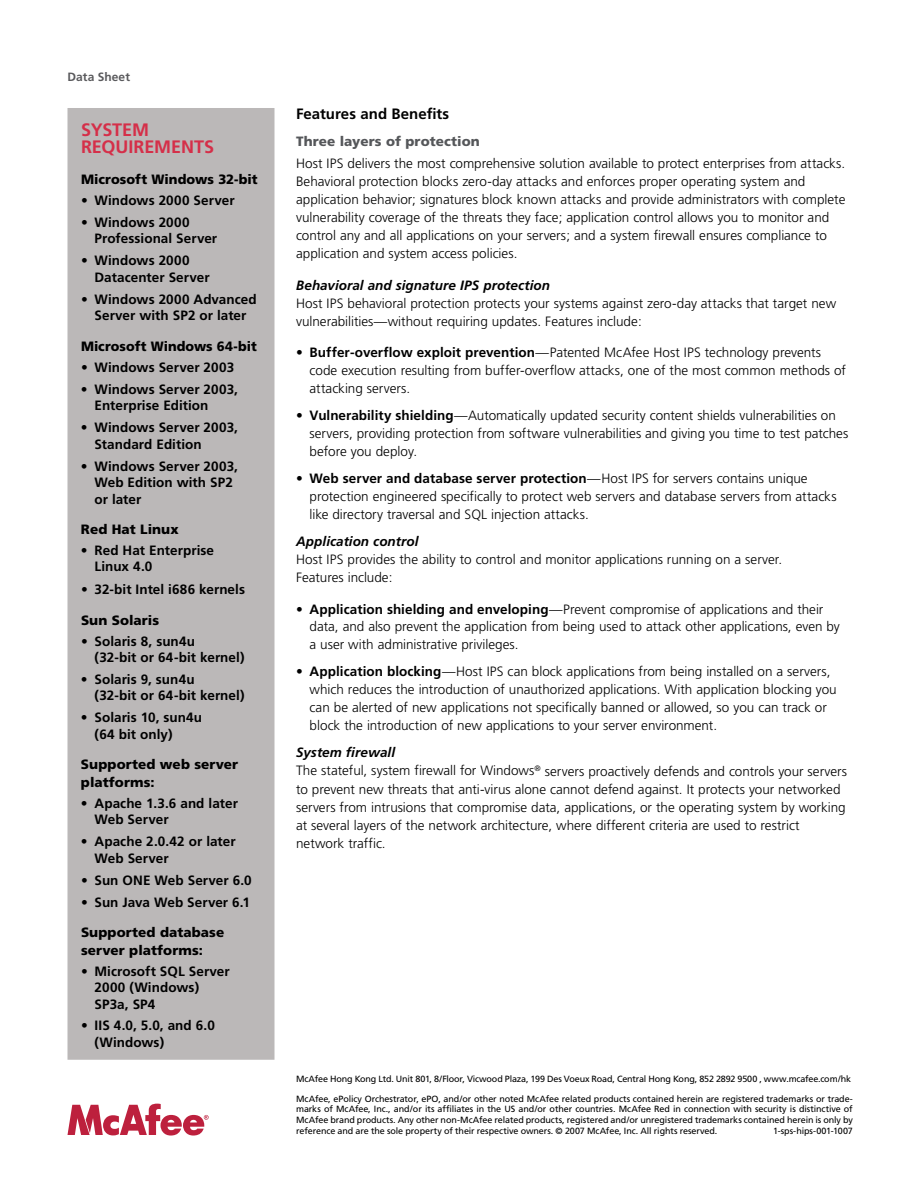
<style>
.page{position:relative;width:918px;height:1188px;background:#fff}
.page>*{position:absolute;margin:0;border:0;box-sizing:border-box;transform-origin:0 0}
.t1{font:700 18px/17.2px "Frutiger";letter-spacing:-.005em;color:#d52f49}
.t2{font:700 15px "Frutiger";color:#000}
.t3{font:300 13.5px/18px "Frutiger";color:#000}
.t4{font:700 13.5px/16.5px "Frutiger";letter-spacing:.005em;color:#000}
.t5{font:900 13.5px/18px "Frutiger LT Std";letter-spacing:.005em;color:#000}
.t6{font:italic 700 13.5px "Frutiger LT Std";letter-spacing:.005em;color:#000}
.t7{font:900 13.5px "Frutiger LT Std";letter-spacing:.005em;color:#55575a}
.t8{font:900 13.5px "Frutiger LT Std";letter-spacing:.005em;color:#000;scale:.96 1}
.t9{font:700 12px "Frutiger";color:#5a5a5d}
.t10{font:9px/10.8px "Frutiger";letter-spacing:-.01em;color:#000}
.s1{font-weight:700}
</style>
<div class="page">
<svg style="left:68px;top:1104px;width:141px;height:32px"></svg>
<div style="left:68px;top:108px;width:206px;height:952px;background:#bbb8b8"></div>
<p class="t9" style="left:68px;top:70px;width:64px">Data Sheet</p>
<h1 class="t1" style="left:81px;top:121px;width:135px">SYSTEM<br>REQUIREMENTS</h1>
<p class="t5" style="left:81px;top:170px;width:178px">Microsoft Windows 32-bit</p>
<p class="t4" style="left:81px;top:192px;width:155px">• Windows 2000 Server</p>
<p class="t4" style="left:94px;top:214px;width:124px;text-indent:-14px">• Windows 2000<br>Professional Server</p>
<p class="t4" style="left:94px;top:252px;width:117px;text-indent:-14px">• Windows 2000<br>Datacenter Server</p>
<p class="t4" style="left:81px;top:291px;width:177px;text-align:center">• Windows 2000 Advanced<br>Server with SP2 or later</p>
<p class="t8" style="left:81px;top:338px;width:185px">Microsoft Windows 64-bit</p>
<p class="t4" style="left:81px;top:359px;width:155px">• Windows Server 2003</p>
<p class="t4" style="left:94px;top:381px;width:145px;text-indent:-13px">• Windows Server 2003,<br>Enterprise Edition</p>
<p class="t4" style="left:94px;top:419px;width:145px;text-indent:-13px">• Windows Server 2003,<br>Standard Edition</p>
<p class="t4" style="left:94px;top:458px;width:145px;text-indent:-13px">• Windows Server 2003,<br>Web Edition with SP2 or later</p>
<p class="t5" style="left:81px;top:520px;width:99px">Red Hat Linux</p>
<p class="t4" style="left:94px;top:542px;width:121px;text-indent:-14px">• Red Hat Enterprise<br>Linux 4.0</p>
<p class="t4" style="left:81px;top:581px;width:166px">• 32-bit Intel i686 kernels</p>
<p class="t5" style="left:81px;top:611px;width:80px">Sun Solaris</p>
<p class="t4" style="left:95px;top:633px;width:152px;text-indent:-14px">• Solaris 8, sun4u<br>(32-bit or 64-bit kernel)</p>
<p class="t4" style="left:94px;top:671px;width:152px;text-indent:-14px">• Solaris 9, sun4u<br>(32-bit or 64-bit kernel)</p>
<p class="t4" style="left:94px;top:709px;width:109px;text-indent:-14px">• Solaris 10, sun4u (64 bit only)</p>
<p class="t5" style="left:81px;top:755px;width:159px">Supported web server platforms:</p>
<p class="t4" style="left:94px;top:795px;width:145px;text-indent:-14px">• Apache 1.3.6 and later<br>Web Server</p>
<p class="t4" style="left:95px;top:833px;width:143px;text-indent:-14px">• Apache 2.0.42 or later<br>Web Server</p>
<p class="t4" style="left:81px;top:872px;width:172px">• Sun ONE Web Server 6.0</p>
<p class="t4" style="left:81px;top:894px;width:171px">• Sun Java Web Server 6.1</p>
<p class="t5" style="left:81px;top:923px;width:145px">Supported database server platforms:</p>
<p class="t4" style="left:95px;top:963px;width:137px;text-indent:-14px">• Microsoft SQL Server<br>2000 (Windows)<br>SP3a, SP4</p>
<p class="t4" style="left:95px;top:1018px;width:122px;text-indent:-14px">• IIS 4.0, 5.0, and 6.0 (Windows)</p>
<p class="t2" style="left:296px;top:105px;width:155px">Features and Benefits</p>
<p class="t7" style="left:296px;top:133px;width:185px">Three layers of protection</p>
<p class="t3" style="left:296px;top:155px;width:551px">Host IPS delivers the most comprehensive solution available to protect enterprises from attacks.<br>Behavioral protection blocks zero-day attacks and enforces proper operating system and application behavior; signatures block known attacks and provide administrators with complete vulnerability coverage of the threats they face; application control allows you to monitor and control any and all applications on your servers; and a system firewall ensures compliance to application and system access policies.</p>
<p class="t6" style="left:296px;top:277px;width:255px">Behavioral and signature IPS protection</p>
<p class="t3" style="left:296px;top:294px;width:542px">Host IPS behavioral protection protects your systems against zero-day attacks that target new vulnerabilities—without requiring updates. Features include:</p>
<p class="t3" style="left:310px;top:344px;width:538px;text-indent:-14px">• <span class="s1">Buffer-overflow exploit prevention</span>—Patented McAfee Host IPS technology prevents code execution resulting from buffer-overflow attacks, one of the most common methods of attacking servers.</p>
<p class="t3" style="left:310px;top:407px;width:540px;text-indent:-13px">• <span class="s1">Vulnerability shielding</span>—Automatically updated security content shields vulnerabilities on servers, providing protection from software vulnerabilities and giving you time to test patches before you deploy.</p>
<p class="t3" style="left:310px;top:470px;width:528px;text-indent:-14px">• <span class="s1">Web server and database server protection</span>—Host IPS for servers contains unique protection engineered specifically to protect web servers and database servers from attacks like directory traversal and SQL injection attacks.</p>
<p class="t6" style="left:296px;top:533px;width:124px">Application control</p>
<p class="t3" style="left:296px;top:551px;width:488px">Host IPS provides the ability to control and monitor applications running on a server.<br>Features include:</p>
<p class="t3" style="left:310px;top:600px;width:532px;text-indent:-14px">• <span class="s1">Application shielding and enveloping</span>—Prevent compromise of applications and their data, and also prevent the application from being used to attack other applications, even by a user with administrative privileges.</p>
<p class="t3" style="left:310px;top:663px;width:529px;text-indent:-14px">• <span class="s1">Application blocking</span>—Host IPS can block applications from being installed on a servers, which reduces the introduction of unauthorized applications. With application blocking you can be alerted of new applications not specifically banned or allowed, so you can track or block the introduction of new applications to your server environment.</p>
<p class="t6" style="left:296px;top:745px;width:101px">System firewall</p>
<p class="t3" style="left:296px;top:762px;width:553px">The stateful, system firewall for Windows<sup>®</sup> servers proactively defends and controls your servers to prevent new threats that anti-virus alone cannot defend against. It protects your networked servers from intrusions that compromise data, applications, or the operating system by working at several layers of the network architecture, where different criteria are used to restrict network traffic.</p>
<p class="t10" style="left:296px;top:1069px;width:558px;line-height:19.8px">McAfee Hong Kong Ltd. Unit 801, 8/Floor, Vicwood Plaza, 199 Des Voeux Road, Central Hong Kong, 852 2892 9500 , www.mcafee.com/hk<br>McAfee, ePolicy Orchestrator, ePO, and/or other noted McAfee related products contained herein are registered trademarks or trade-</p>
<p class="t10" style="left:296px;top:1104px;width:558px;text-align:justify">marks of McAfee, Inc., and/or its affiliates in the US and/or other countries. McAfee Red in connection with security is distinctive of McAfee brand products. Any other non-McAfee related products, registered and/or unregistered trademarks contained herein is only by reference and are the sole property of their respective owners. © 2007 McAfee, Inc. All rights reserved.</p>
<p class="t10" style="left:773px;top:1126px;width:81px">1-sps-hips-001-1007</p>
</div>
